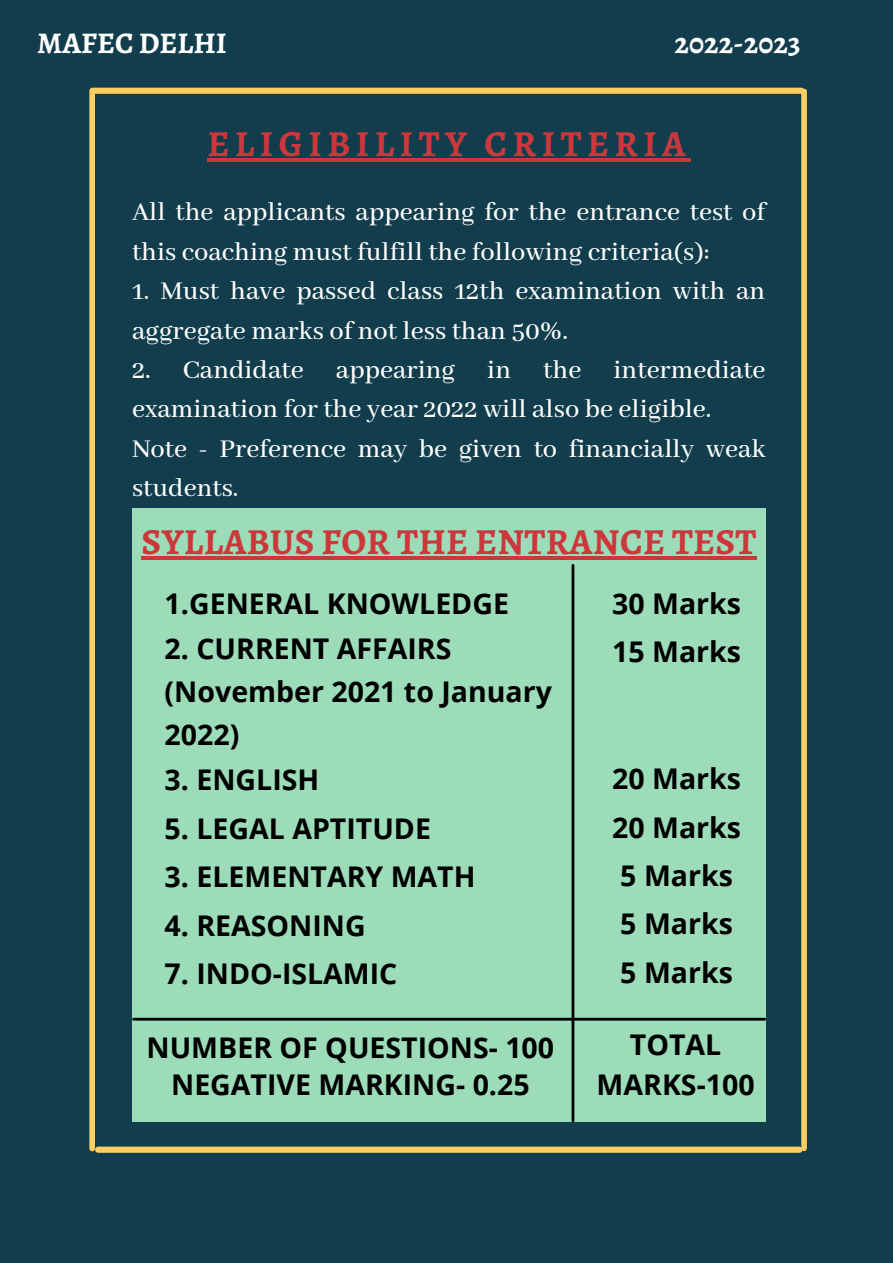
<style>
.page{position:relative;width:893px;height:1263px;background:#123d4d}
.page>*{position:absolute;margin:0;border:0;box-sizing:border-box;transform-origin:0 0}
.t1{font:700 36.75px "Alegreya";letter-spacing:.01em;color:#cc373b}
.t2{font:700 36.75px "Alegreya";letter-spacing:.15em;color:#cc373b}
.t3{font:700 30px "Alegreya";color:#fffffe}
.t4{font:500 28.5px/39.4px "Abhaya Libre";color:#fffffe}
.t5{font:700 28.5px/42.8px "Open Sans";color:#000}
</style>
<div class="page">
<div style="left:89px;top:92px;width:6px;height:1056px;background:#fccd60"></div>
<div style="left:92px;top:88px;width:709px;height:6px;background:#fccd60"></div>
<div style="left:98px;top:1146px;width:701px;height:7px;background:#fccd60"></div>
<div style="left:801px;top:91px;width:6px;height:1057px;background:#fccd60"></div>
<div style="left:132px;top:509px;width:633px;height:613px;background:#9ddcb9"></div>
<hr style="left:141px;top:556px;width:616px;height:4px;background:#cc373b">
<hr style="left:207px;top:159px;width:484px;height:3px;background:#cc373b">
<hr style="left:571px;top:565px;width:3px;height:556px;background:#000">
<hr style="left:134px;top:1018px;width:630px;height:2px;background:#000">
<p class="t3" style="left:37px;top:23px;width:191px">MAFEC DELHI</p>
<p class="t3" style="left:674px;top:23px;width:128px">2022-2023</p>
<p class="t2" style="left:207px;top:119px;width:479px">ELIGIBILITY CRITERIA</p>
<p class="t4" style="left:132px;top:194px;width:635px">All the applicants appearing for the entrance test of this coaching must fulfill the following criteria(s):</p>
<p class="t4" style="left:132px;top:272px;width:635px">1. Must have passed class 12th examination with an aggregate marks of not less than 50%.</p>
<p class="t4" style="left:132px;top:351px;width:635px">2. Candidate appearing in the intermediate examination for the year 2022 will also be eligible.</p>
<p class="t4" style="left:132px;top:430px;width:635px">Note - Preference may be given to financially weak students.</p>
<p class="t1" style="left:141px;top:517px;width:616px">SYLLABUS FOR THE ENTRANCE TEST</p>
<p class="t5" style="left:165px;top:581px;width:346px">1.GENERAL KNOWLEDGE</p>
<p class="t5" style="left:165px;top:627px;width:389px">2. CURRENT AFFAIRS (November 2021 to January<br>2022)</p>
<p class="t5" style="left:165px;top:758px;width:156px">3. ENGLISH</p>
<p class="t5" style="left:165px;top:806px;width:268px">5. LEGAL APTITUDE</p>
<p class="t5" style="left:165px;top:855px;width:312px">3. ELEMENTARY MATH</p>
<p class="t5" style="left:165px;top:903px;width:203px">4. REASONING</p>
<p class="t5" style="left:165px;top:951px;width:234px">7. INDO-ISLAMIC</p>
<p class="t5" style="left:612px;top:581px;width:130px">30 Marks</p>
<p class="t5" style="left:612px;top:630px;width:130px">15 Marks</p>
<p class="t5" style="left:612px;top:757px;width:130px">20 Marks</p>
<p class="t5" style="left:612px;top:805px;width:130px">20 Marks</p>
<p class="t5" style="left:620px;top:853px;width:114px">5 Marks</p>
<p class="t5" style="left:620px;top:902px;width:114px">5 Marks</p>
<p class="t5" style="left:620px;top:950px;width:114px">5 Marks</p>
<p class="t5" style="left:147px;top:1025px;width:409px">NUMBER OF QUESTIONS- 100</p>
<p class="t5" style="left:630px;top:1022px;width:93px">TOTAL</p>
<p class="t5" style="left:171px;top:1063px;width:360px">NEGATIVE MARKING- 0.25</p>
<p class="t5" style="left:596px;top:1062px;width:159px">MARKS-100</p>
</div>
